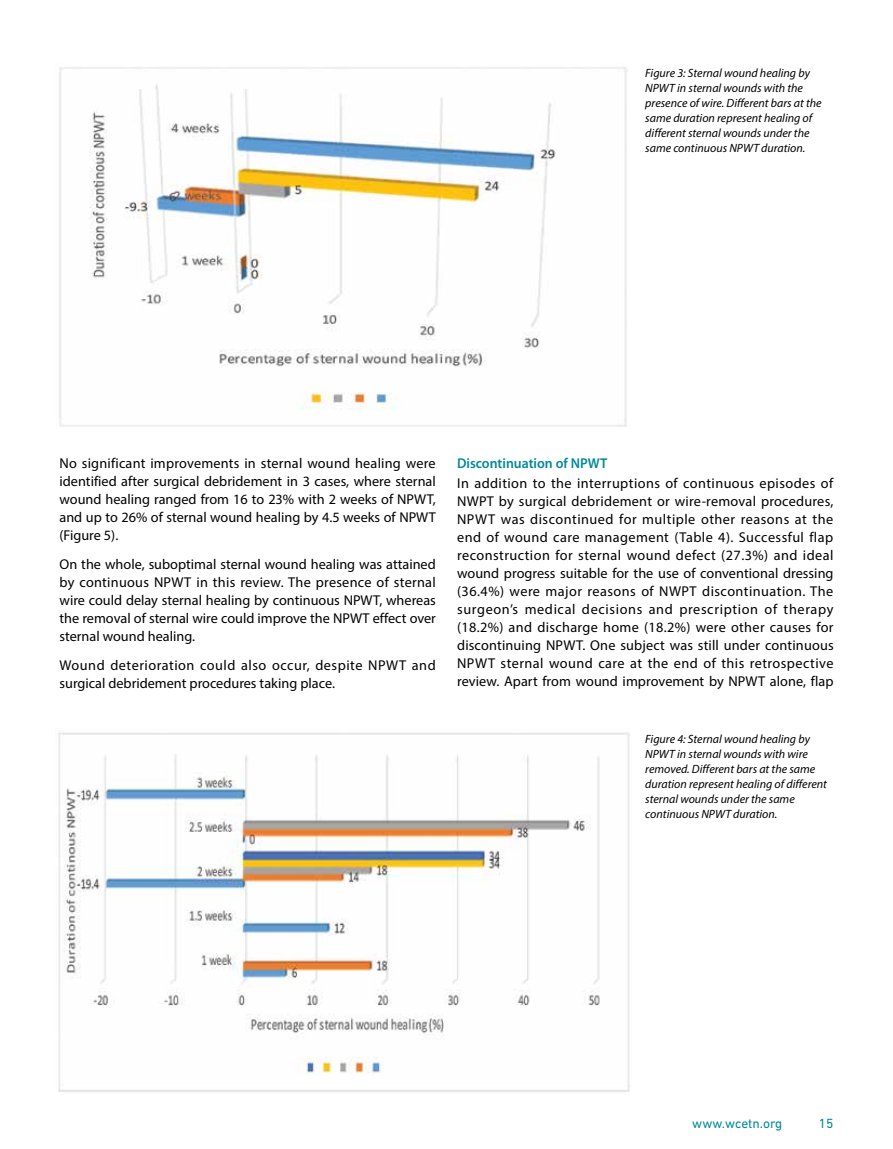
<style>
.page{position:relative;width:893px;height:1149px;background:#fff}
.page>*{position:absolute;margin:0;border:0;box-sizing:border-box;transform-origin:0 0}
.t1{font:14.25px/18px "Myriad Pro";color:#000;text-align:justify}
.t2{font:14.25px/18px "Myriad Pro";letter-spacing:.03em;color:#000}
.t3{font:600 14.25px "Myriad Pro";color:#008a97}
.t4{font:13.5px "DIN Next LT Pro";color:#008a97}
.t5{font:italic 12px/15px "Myriad Pro";color:#000}
</style>
<div class="page">
<img style="left:59px;top:67px;width:568px;height:360px">
<img style="left:58px;top:732px;width:572px;height:360px">
<p class="t5" style="left:645px;top:65px;width:178px">Figure 3: Sternal wound healing by NPWT in sternal wounds with the presence of wire. Different bars at the same duration represent healing of different sternal wounds under the same continuous NPWT duration.</p>
<p class="t1" style="left:60px;top:454px;width:378px">No significant improvements in sternal wound healing were identified after surgical debridement in 3 cases, where sternal wound healing ranged from 16 to 23% with 2 weeks of NPWT, and up to 26% of sternal wound healing by 4.5 weeks of NPWT (Figure 5).</p>
<p class="t1" style="left:60px;top:554px;width:378px">On the whole, suboptimal sternal wound healing was attained by continuous NPWT in this review. The presence of sternal wire could delay sternal healing by continuous NPWT, whereas the removal of sternal wire could improve the NPWT effect over sternal wound healing.</p>
<p class="t2" style="left:60px;top:655px;width:378px">Wound deterioration could also occur, despite NPWT and surgical debridement procedures taking place.</p>
<p class="t3" style="left:457px;top:454px;width:152px">Discontinuation of NPWT</p>
<p class="t1" style="left:457px;top:474px;width:378px">In addition to the interruptions of continuous episodes of NWPT by surgical debridement or wire-removal procedures, NPWT was discontinued for multiple other reasons at the end of wound care management (Table 4). Successful flap reconstruction for sternal wound defect (27.3%) and ideal wound progress suitable for the use of conventional dressing (36.4%) were major reasons of NWPT discontinuation. The surgeon’s medical decisions and prescription of therapy (18.2%) and discharge home (18.2%) were other causes for discontinuing NPWT. One subject was still under continuous NPWT sternal wound care at the end of this retrospective review. Apart from wound improvement by NPWT alone, flap</p>
<p class="t5" style="left:645px;top:731px;width:183px">Figure 4: Sternal wound healing by NPWT in sternal wounds with wire removed. Different bars at the same duration represent healing of different sternal wounds under the same continuous NPWT duration.</p>
<p class="t4" style="left:692px;top:1114px;width:92px">www.wcetn.org</p>
<p class="t4" style="left:819px;top:1114px;width:16px">15</p>
</div>
